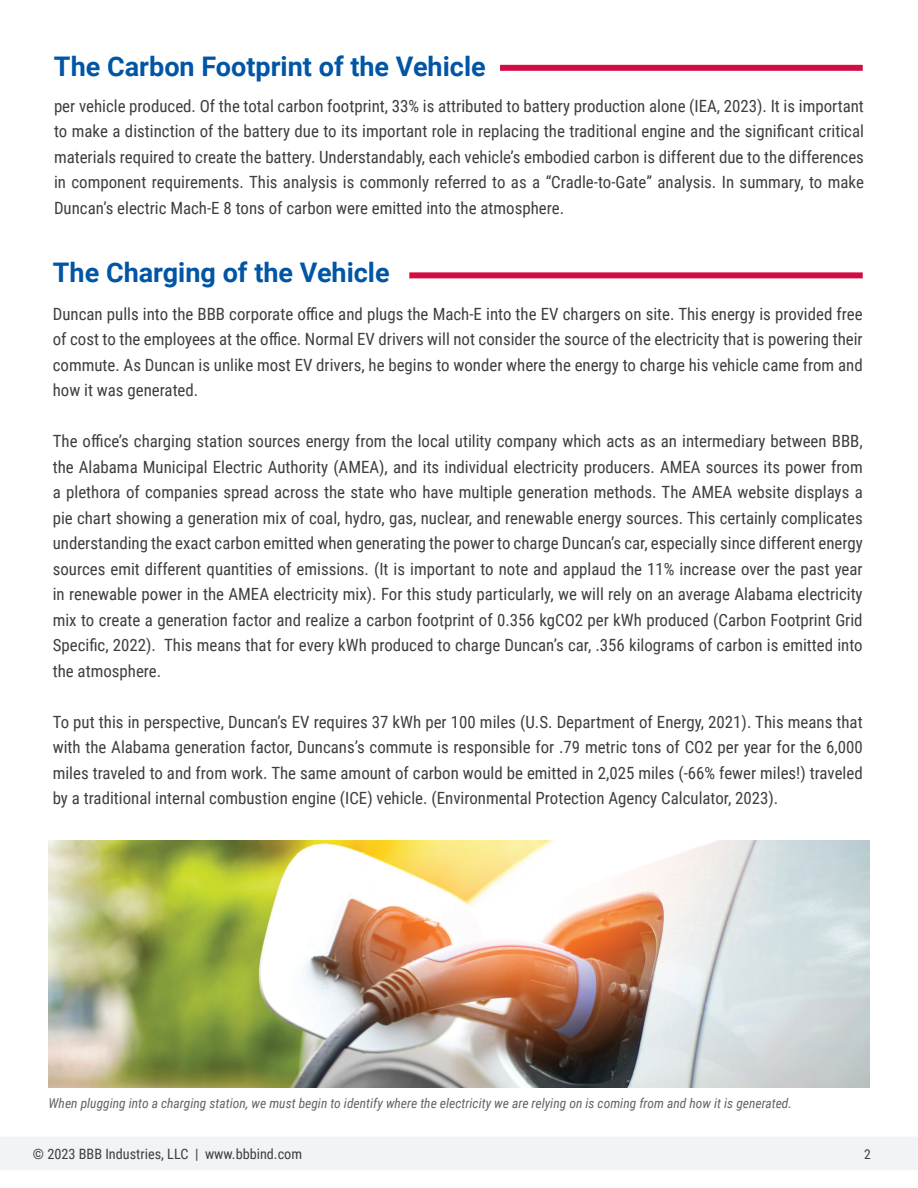
<style>
.page{position:relative;width:918px;height:1188px;background:#fff}
.page>*{position:absolute;margin:0;border:0;box-sizing:border-box;transform-origin:0 0}
.t1{font:700 27px "Roboto";color:#0155a5}
.t2{font:16.8px/25.5px "Roboto Condensed";color:#3e3e3f;text-align:justify}
.t3{font:14.25px "Roboto Condensed";color:#3e3e3f}
.t4{font:italic 13.5px "Roboto Condensed";color:#636366}
.t5{font:13.5px "Roboto Condensed";color:#3e3e3f}
</style>
<div class="page">
<div style="left:0;top:1137px;width:918px;height:32px;background:#f2f3f4"></div>
<div style="left:500px;top:65px;width:363px;height:6px;background:#d20d44"></div>
<div style="left:409px;top:272px;width:454px;height:6px;background:#d20d44"></div>
<img style="left:49px;top:841px;width:820px;height:246px">
<h1 class="t1" style="left:54px;top:47px;width:433px">The Carbon Footprint of the Vehicle</h1>
<p class="t2" style="left:54px;top:92px;width:812px">per vehicle produced. Of the total carbon footprint, 33% is attributed to battery production alone (IEA, 2023). It is important to make a distinction of the battery due to its important role in replacing the traditional engine and the significant critical materials required to create the battery. Understandably, each vehicle’s embodied carbon is different due to the differences in component requirements. This analysis is commonly referred to as a “Cradle-to-Gate” analysis. In summary, to make Duncan’s electric Mach-E 8 tons of carbon were emitted into the atmosphere.</p>
<h1 class="t1" style="left:53px;top:253px;width:338px">The Charging of the Vehicle</h1>
<p class="t2" style="left:53px;top:301px;width:811px">Duncan pulls into the BBB corporate office and plugs the Mach-E into the EV chargers on site. This energy is provided free of cost to the employees at the office. Normal EV drivers will not consider the source of the electricity that is powering their commute. As Duncan is unlike most EV drivers, he begins to wonder where the energy to charge his vehicle came from and how it was generated.</p>
<p class="t2" style="left:53px;top:428px;width:812px">The office’s charging station sources energy from the local utility company which acts as an intermediary between BBB, the Alabama Municipal Electric Authority (AMEA), and its individual electricity producers. AMEA sources its power from a plethora of companies spread across the state who have multiple generation methods. The AMEA website displays a pie chart showing a generation mix of coal, hydro, gas, nuclear, and renewable energy sources. This certainly complicates understanding the exact carbon emitted when generating the power to charge Duncan’s car, especially since different energy sources emit different quantities of emissions. (It is important to note and applaud the 11% increase over the past year in renewable power in the AMEA electricity mix). For this study particularly, we will rely on an average Alabama electricity mix to create a generation factor and realize a carbon footprint of 0.356 kgCO2 per kWh produced (Carbon Footprint Grid Specific, 2022). This means that for every kWh produced to charge Duncan’s car, .356 kilograms of carbon is emitted into the atmosphere.</p>
<p class="t2" style="left:53px;top:709px;width:811px">To put this in perspective, Duncan’s EV requires 37 kWh per 100 miles (U.S. Department of Energy, 2021). This means that with the Alabama generation factor, Duncans’s commute is responsible for .79 metric tons of CO2 per year for the 6,000 miles traveled to and from work. The same amount of carbon would be emitted in 2,025 miles (-66% fewer miles!) traveled by a traditional internal combustion engine (ICE) vehicle. (Environmental Protection Agency Calculator, 2023).</p>
<p class="t4" style="left:49px;top:1094px;width:745px">When plugging into a charging station, we must begin to identify where the electricity we are relying on is coming from and how it is generated.</p>
<p class="t3" style="left:33px;top:1144px;width:271px">© 2023 BBB Industries, LLC | www.bbbind.com</p>
<p class="t5" style="left:864px;top:1145px;width:8px">2</p>
</div>
